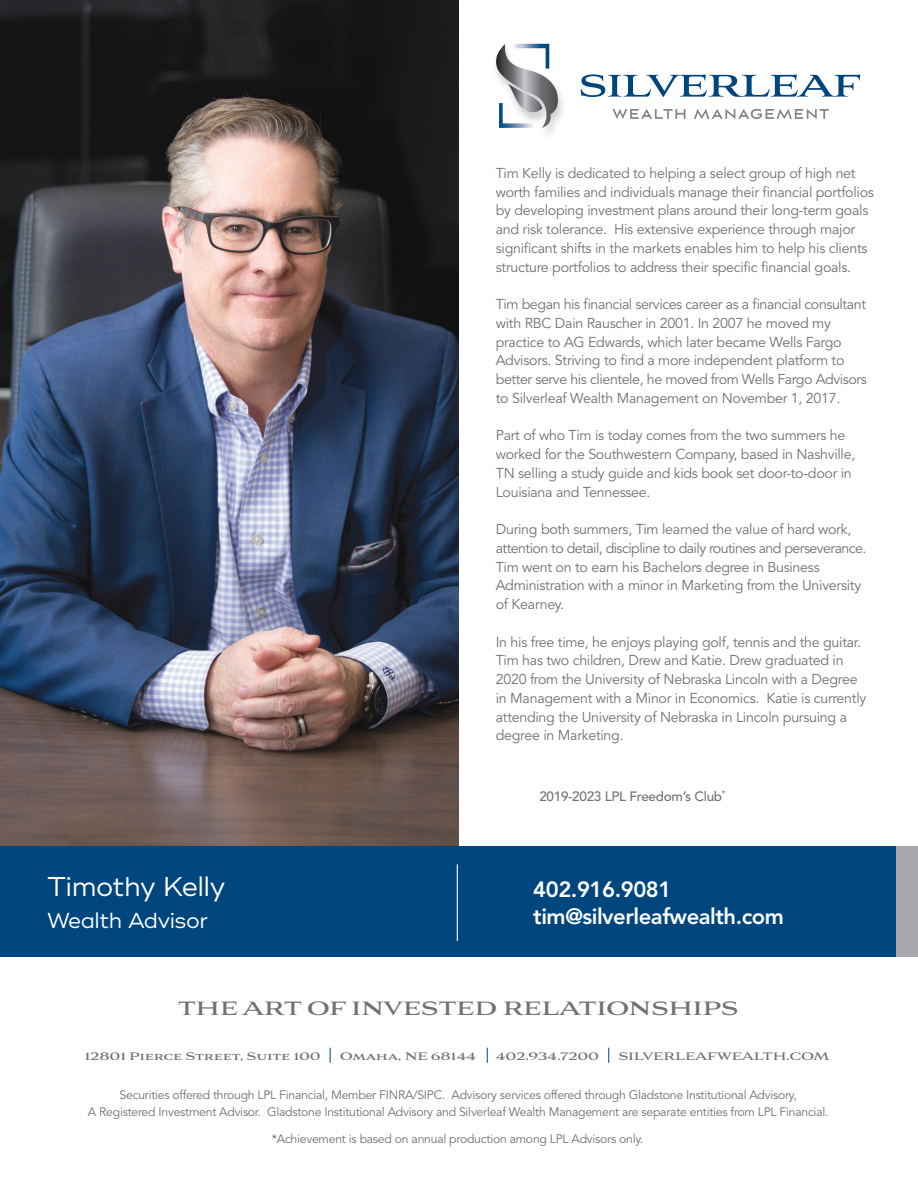
<style>
.page{position:relative;width:918px;height:1188px;background:#fff}
.page>*{position:absolute;margin:0;border:0;box-sizing:border-box;transform-origin:0 0}
.t1{font:27.15px "Ridley Grotesk Demo";letter-spacing:-.02em;color:#fff}
.t2{font:700 24px "Aviano";letter-spacing:-.02em;color:#717074}
.t3{font:800 21.9px/27.5px "Avenir";letter-spacing:-.02em;color:#fff}
.t4{font:21.75px "Ridley Grotesk Demo";letter-spacing:-.02em;color:#fff}
.t5{font:14.25px/18.8px "Avenir";letter-spacing:-.02em;color:#717074}
.t6{font:700 13.5px "Aviano";letter-spacing:-.02em;color:#717074}
.t7{font:500 13.5px "Avenir";letter-spacing:-.02em;color:#717074}
.t8{font:12.15px/16.5px "Avenir";letter-spacing:-.02em;color:#717074;text-align:center}
</style>
<div class="page">
<svg style="left:581px;top:74px;width:279px;height:23px"></svg>
<svg style="left:612px;top:109px;width:73px;height:10px"></svg>
<svg style="left:694px;top:109px;width:135px;height:10px"></svg>
<img style="left:517px;top:43px;width:46px;height:91px">
<svg style="left:495px;top:44px;width:67px;height:84px"></svg>
<img style="left:514px;top:44px;width:35px;height:25px">
<img style="left:499px;top:103px;width:39px;height:25px">
<img style="left:0;top:0;width:458px;height:846px">
<div style="left:896px;top:846px;width:22px;height:111px;background:#a7a7ac"></div>
<div style="left:0;top:846px;width:896px;height:111px;background:#00467e"></div>
<hr style="left:457px;top:864px;width:1px;height:77px;background:#fff">
<svg style="left:330px;top:1048px;width:1px;height:15px"></svg>
<svg style="left:487px;top:1048px;width:1px;height:15px"></svg>
<svg style="left:608px;top:1048px;width:1px;height:15px"></svg>
<p class="t5" style="left:496px;top:164px;width:380px">Tim Kelly is dedicated to helping a select group of high net worth families and individuals manage their financial portfolios by developing investment plans around their long-term goals and risk tolerance. His extensive experience through major significant shifts in the markets enables him to help his clients structure portfolios to address their specific financial goals.</p>
<p class="t5" style="left:496px;top:295px;width:373px">Tim began his financial services career as a financial consultant with RBC Dain Rauscher in 2001. In 2007 he moved my practice to AG Edwards, which later became Wells Fargo Advisors. Striving to find a more independent platform to better serve his clientele, he moved from Wells Fargo Advisors to Silverleaf Wealth Management on November 1, 2017.</p>
<p class="t5" style="left:496px;top:427px;width:361px">Part of who Tim is today comes from the two summers he worked for the Southwestern Company, based in Nashville, TN selling a study guide and kids book set door-to-door in Louisiana and Tennessee.</p>
<p class="t5" style="left:496px;top:520px;width:372px">During both summers, Tim learned the value of hard work, attention to detail, discipline to daily routines and perseverance.<br>Tim went on to earn his Bachelors degree in Business Administration with a minor in Marketing from the University of Kearney.</p>
<p class="t5" style="left:496px;top:633px;width:372px">In his free time, he enjoys playing golf, tennis and the guitar.<br>Tim has two children, Drew and Katie. Drew graduated in 2020 from the University of Nebraska Lincoln with a Degree in Management with a Minor in Economics. Katie is currently attending the University of Nebraska in Lincoln pursuing a degree in Marketing.</p>
<h1 class="t1" style="left:47px;top:875px;width:180px">Timothy Kelly</h1>
<h3 class="t4" style="left:47px;top:910px;width:163px">Wealth Advisor</h3>
<p class="t7" style="left:539px;top:788px;width:188px">2019-2023 LPL Freedom’s Club<sup>*</sup></p>
<h3 class="t3" style="left:533px;top:875px;width:252px">402.916.9081 tim@silverleafwealth.com</h3>
<h2 class="t2" style="left:178px;top:996px;width:450px">The Art of Invested Relations</h2>
<h2 class="t2" style="left:669px;top:996px;width:52px">hips</h2>
<p class="t6" style="left:84px;top:1049px;width:238px">12801 Pierce Street, Suite 100</p>
<p class="t6" style="left:340px;top:1049px;width:138px">Omaha, NE 68144</p>
<p class="t6" style="left:496px;top:1049px;width:105px">402.934.7200</p>
<p class="t6" style="left:618px;top:1049px;width:213px">SilverleafWealth.com</p>
<p class="t8" style="left:88px;top:1087px;width:742px">Securities offered through LPL Financial, Member FINRA/SIPC. Advisory services offered through Gladstone Institutional Advisory,<br>A Registered Investment Advisor. Gladstone Institutional Advisory and Silverleaf Wealth Management are separate entities from LPL Financial.</p>
<p class="t8" style="left:272px;top:1131px;width:373px">*Achievement is based on annual production among LPL Advisors only.</p>
</div>
